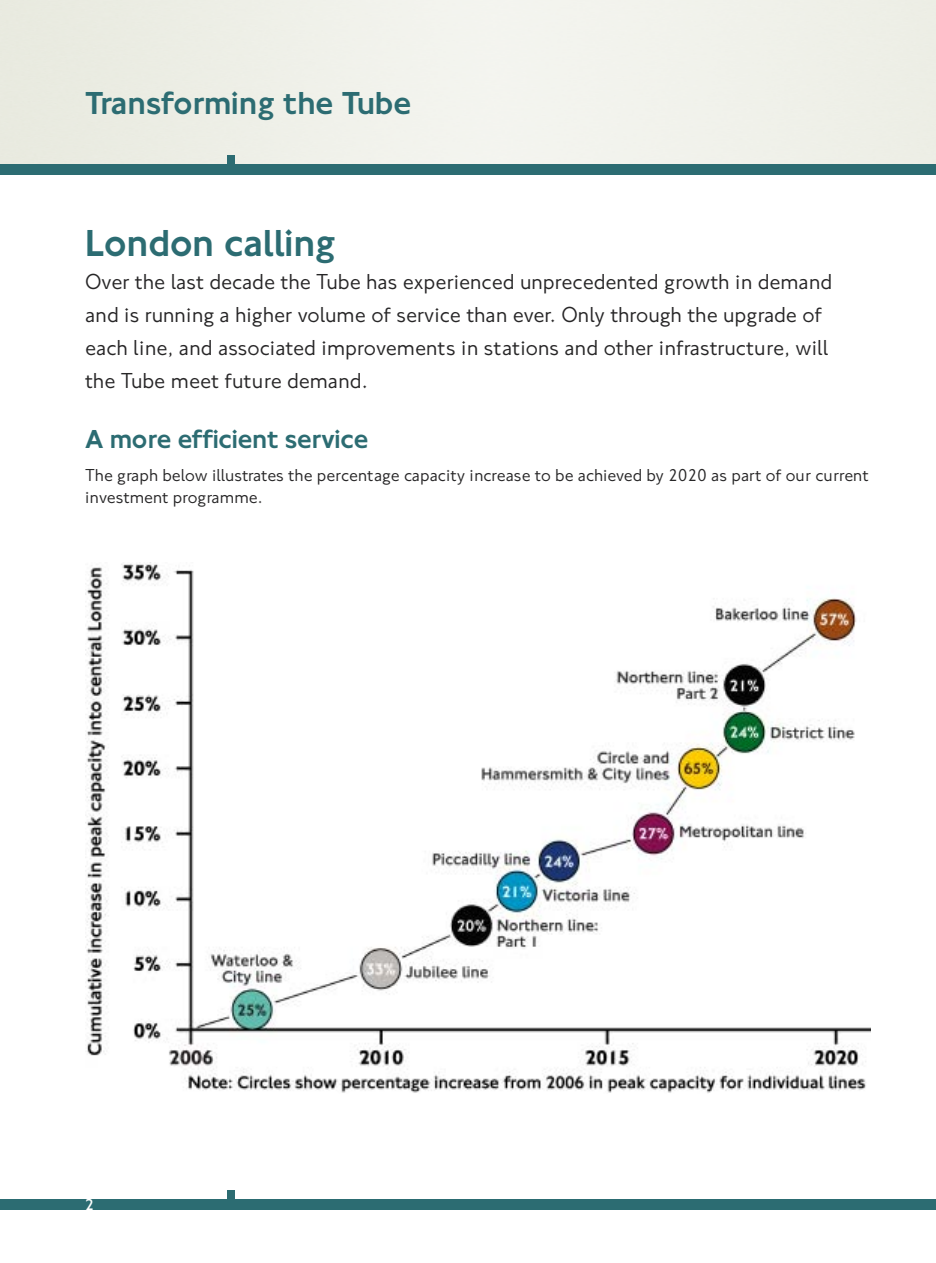
<style>
.page{position:relative;width:936px;height:1263px;background:#fff}
.page>*{position:absolute;margin:0;border:0;box-sizing:border-box;transform-origin:0 0}
.t1{font:39px "NJ Medium Normal";letter-spacing:-.005em;color:#2c6c72}
.t2{font:500 33px "New Johnston";color:#2c6c72}
.t3{font:27px "NJ Medium Normal";letter-spacing:-.005em;color:#2c6c72}
.t4{font:22.5px/33px "New Johnston";color:#272627}
.t5{font:18px/21.8px "New Johnston";color:#272627}
.t6{font:16.5px "NJ Light Normal";color:#fff}
</style>
<div class="page">
<div style="left:0;top:1199px;width:935px;height:10px;background:#2c6c72"></div>
<div style="left:227px;top:1191px;width:7px;height:15px;background:#2c6c72"></div>
<div style="left:0;top:0;width:935px;height:164px;background:#f0f1e9"></div>
<div style="left:0;top:164px;width:935px;height:11px;background:#2c6c72"></div>
<div style="left:227px;top:156px;width:7px;height:15px;background:#2c6c72"></div>
<img style="left:85px;top:562px;width:785px;height:531px">
<h2 class="t2" style="left:85px;top:92px;width:327px">Transforming the Tube</h2>
<h1 class="t1" style="left:85px;top:214px;width:252px">London calling</h1>
<p class="t4" style="left:85px;top:267px;width:748px">Over the last decade the Tube has experienced unprecedented growth in demand and is running a higher volume of service than ever. Only through the upgrade of each line, and associated improvements in stations and other infrastructure, will the Tube meet future demand.</p>
<p class="t3" style="left:85px;top:419px;width:285px">A more efficient service</p>
<p class="t5" style="left:85px;top:466px;width:785px">The graph below illustrates the percentage capacity increase to be achieved by 2020 as part of our current investment programme.</p>
<p class="t6" style="left:85px;top:1192px;width:10px">2</p>
</div>
